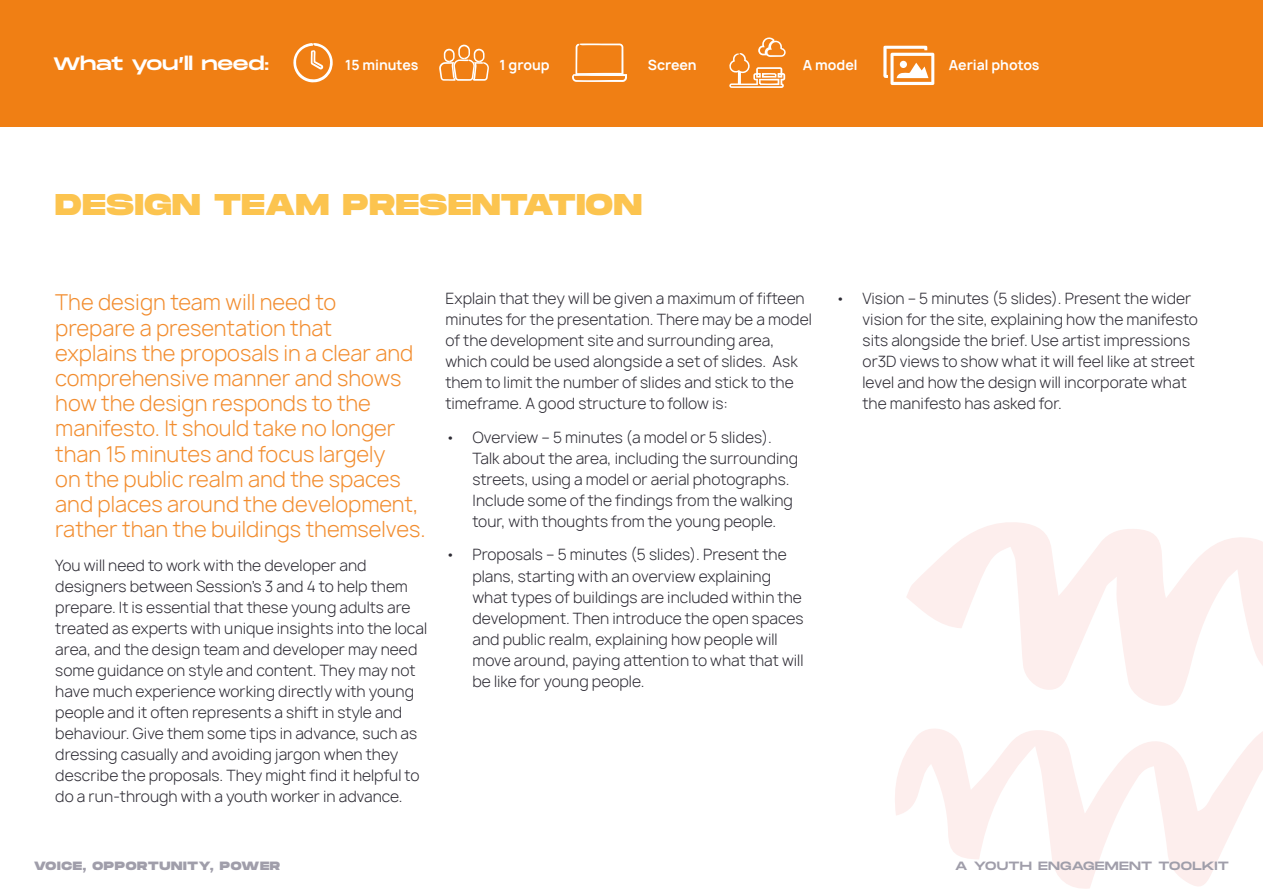
<style>
.page{position:relative;width:1263px;height:893px;background:#fff}
.page>*{position:absolute;margin:0;border:0;box-sizing:border-box;transform-origin:0 0}
.t1{font:800 30px "Monument Extended";letter-spacing:.03em;color:#fcc44f}
.t2{font:300 21px/25.2px "Manrope";color:#f28d2f}
.t3{font:18px "Monument Extended";letter-spacing:-.015em;color:#fff}
.t4{font:300 15px/21px "Manrope";color:#2d2b34}
.t5{font:700 13.5px "Manrope";color:#fff}
.t6{font:800 12px "Monument Extended";letter-spacing:.06em;color:#a09eaa}
.t7{font:12px "Monument Extended";letter-spacing:.02em;color:#a09eaa}
</style>
<div class="page">
<svg style="left:895px;top:729px;width:368px;height:159px"></svg>
<svg style="left:907px;top:522px;width:356px;height:184px"></svg>
<div style="left:0;top:0;width:1263px;height:126px;background:#f07f14"></div>
<svg style="left:439px;top:45px;width:50px;height:36px"></svg>
<svg style="left:293px;top:43px;width:40px;height:40px"></svg>
<svg style="left:572px;top:43px;width:55px;height:39px"></svg>
<svg style="left:729px;top:37px;width:57px;height:51px"></svg>
<svg style="left:883px;top:46px;width:51px;height:39px"></svg>
<div style="left:900px;top:61px;width:7px;height:7px;background:#fff;border-radius:50%"></div>
<p class="t3" style="left:53px;top:50px;width:217px">What you’ll need:</p>
<p class="t5" style="left:345px;top:56px;width:75px">15 minutes</p>
<p class="t5" style="left:500px;top:56px;width:52px">1 group</p>
<p class="t5" style="left:648px;top:56px;width:50px">Screen</p>
<p class="t5" style="left:803px;top:56px;width:56px">A model</p>
<p class="t5" style="left:949px;top:56px;width:92px">Aerial photos</p>
<h1 class="t1" style="left:55px;top:182px;width:588px">DESIGN TEAM PRESENTATION</h1>
<p class="t2" style="left:55px;top:290px;width:372px">The design team will need to<br>prepare a presentation that<br>explains the proposals in a clear and comprehensive manner and shows how the design responds to the manifesto. It should take no longer than 15 minutes and focus largely<br>on the public realm and the spaces and places around the development, rather than the buildings themselves.</p>
<p class="t4" style="left:55px;top:555px;width:373px">You will need to work with the developer and designers between Session’s 3 and 4 to help them prepare. It is essential that these young adults are treated as experts with unique insights into the local area, and the design team and developer may need some guidance on style and content. They may not have much experience working directly with young people and it often represents a shift in style and behaviour. Give them some tips in advance, such as dressing casually and avoiding jargon when they describe the proposals. They might find it helpful to do a run-through with a youth worker in advance.</p>
<p class="t4" style="left:445px;top:288px;width:368px">Explain that they will be given a maximum of fifteen minutes for the presentation. There may be a model of the development site and surrounding area, which could be used alongside a set of slides. Ask them to limit the number of slides and stick to the timeframe. A good structure to follow is:</p>
<p class="t4" style="left:472px;top:427px;width:327px;text-indent:-27px">• Overview – 5 minutes (a model or 5 slides).<br>Talk about the area, including the surrounding streets, using a model or aerial photographs.<br>Include some of the findings from the walking tour, with thoughts from the young people.</p>
<p class="t4" style="left:472px;top:545px;width:333px;text-indent:-27px">• Proposals – 5 minutes (5 slides). Present the plans, starting with an overview explaining what types of buildings are included within the development. Then introduce the open spaces and public realm, explaining how people will move around, paying attention to what that will be like for young people.</p>
<p class="t4" style="left:862px;top:288px;width:337px;text-indent:-27px">• Vision – 5 minutes (5 slides). Present the wider vision for the site, explaining how the manifesto sits alongside the brief. Use artist impressions or3D views to show what it will feel like at street level and how the design will incorporate what the manifesto has asked for.</p>
<p class="t6" style="left:34px;top:857px;width:248px">VOICE, OPPORTUNITY, POWER</p>
<p class="t7" style="left:955px;top:857px;width:275px">A YOUTH ENGAGEMENT TOOLKIT</p>
</div>
